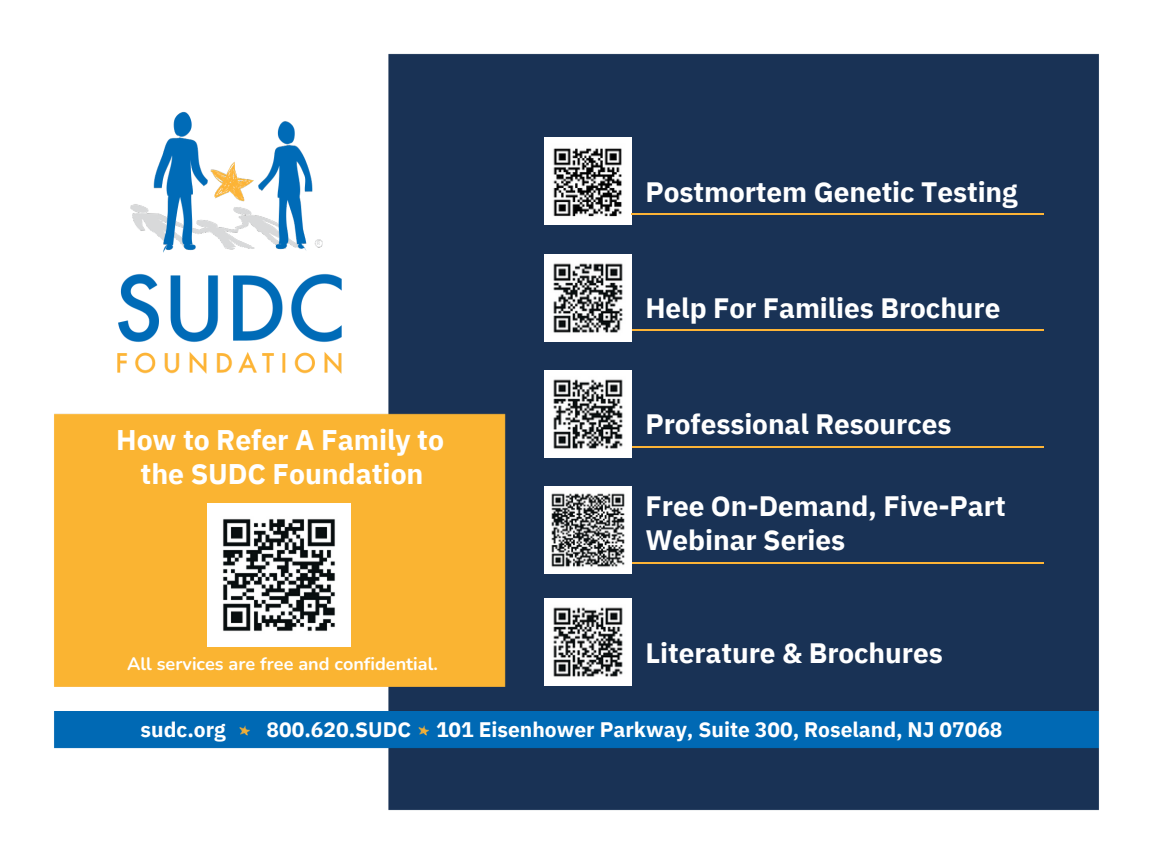
<style>
.page{position:relative;width:1151px;height:861px;background:#fff}
.page>*{position:absolute;margin:0;border:0;box-sizing:border-box;transform-origin:0 0}
.t1{font:700 28.4px "IBM Plex Sans";letter-spacing:-.005em;color:#fff}
.t2{font:700 28px/34.4px "IBM Plex Sans";letter-spacing:-.005em;color:#fff}
.t3{font:700 21px "IBM Plex Sans";color:#fff}
.t4{font:700 18px "Nunito";color:#fff}
.t5{font:600 5.8px "Myriad Pro";color:#d8d9da}
</style>
<div class="page">
<img style="left:54px;top:53px;width:1045px;height:758px">
<img style="left:208px;top:504px;width:142px;height:142px">
<img style="left:544px;top:138px;width:87px;height:87px">
<hr style="left:631px;top:213px;width:413px;height:2px;background:#fdb436">
<hr style="left:631px;top:329px;width:413px;height:2px;background:#fdb436">
<hr style="left:631px;top:446px;width:413px;height:2px;background:#fdb436">
<hr style="left:631px;top:562px;width:413px;height:2px;background:#fdb436">
<img style="left:544px;top:254px;width:87px;height:87px">
<img style="left:544px;top:370px;width:87px;height:87px">
<img style="left:544px;top:486px;width:87px;height:87px">
<img style="left:544px;top:599px;width:87px;height:87px">
<img style="left:550px;top:146px;width:75px;height:70px">
<p class="t5" style="left:317px;top:241px;width:5px">R</p>
<p class="t1" style="left:116px;top:421px;width:329px">How to Refer A Family to</p>
<h1 class="t1" style="left:141px;top:455px;width:284px">the SUDC Foundation</h1>
<h1 class="t4" style="left:127px;top:652px;width:312px">All services are free and confidential.</h1>
<p class="t2" style="left:645px;top:174px;width:374px">Postmortem Genetic Testing</p>
<p class="t2" style="left:645px;top:290px;width:356px">Help For Families Brochure</p>
<h1 class="t2" style="left:645px;top:406px;width:307px">Professional Resources</h1>
<p class="t2" style="left:645px;top:488px;width:362px">Free On-Demand, Five-Part<br>Webinar Series</p>
<h1 class="t2" style="left:645px;top:635px;width:299px">Literature &amp; Brochures</h1>
<h2 class="t3" style="left:141px;top:715px;width:87px">sudc.org</h2>
<h1 class="t3" style="left:266px;top:715px;width:737px">800.620.SUDC 101 Eisenhower Parkway, Suite 300, Roseland, NJ 07068</h1>
</div>
